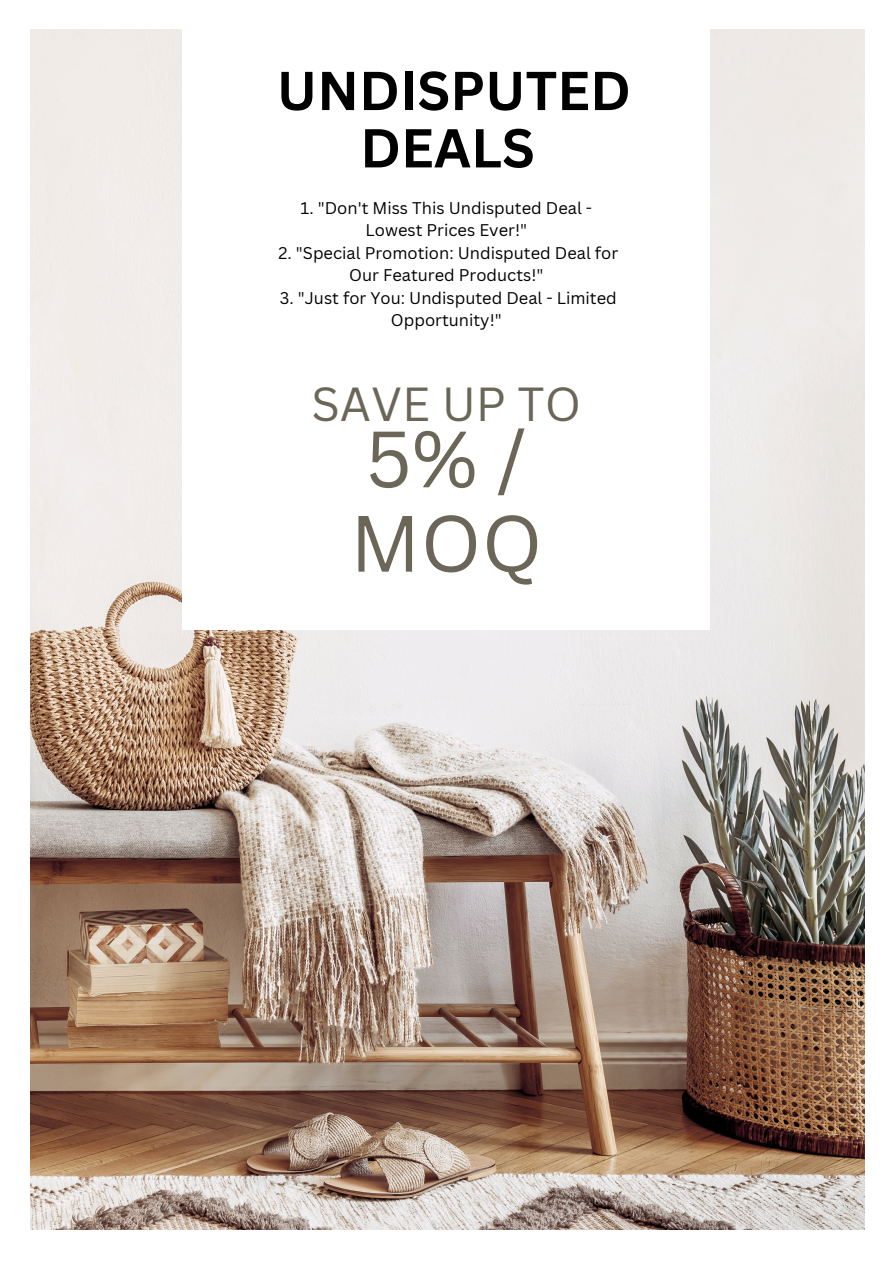
<style>
.page{position:relative;width:893px;height:1264px;background:#fff}
.page>*{position:absolute;margin:0;border:0;box-sizing:border-box;transform-origin:0 0}
.t1{font:78px/84.3px "Canva Sans";color:#6b6657}
.t2{font:700 53.4px/57.3px "Canva Sans";color:#000;text-align:center}
.t3{font:46.5px "Canva Sans";color:#6b6657}
.t4{font:16.5px/22.5px "Canva Sans";color:#000;text-align:center}
</style>
<div class="page">
<img style="left:31px;top:30px;width:833px;height:1199px">
<div style="left:183px;top:0;width:527px;height:629px;background:#fff"></div>
<p class="t2" style="left:277px;top:61px;width:355px">UNDISPUTED<br>DEALS</p>
<p class="t4" style="left:300px;top:196px;width:293px">1. "Don't Miss This Undisputed Deal -<br>Lowest Prices Ever!"</p>
<p class="t4" style="left:278px;top:241px;width:341px">2. "Special Promotion: Undisputed Deal for<br>Our Featured Products!"</p>
<p class="t4" style="left:280px;top:286px;width:338px">3. "Just for You: Undisputed Deal - Limited<br>Opportunity!"</p>
<p class="t3" style="left:311px;top:371px;width:271px">SAVE UP TO</p>
<p class="t1" style="left:350px;top:415px;width:194px">5% /<br>MOQ</p>
</div>
